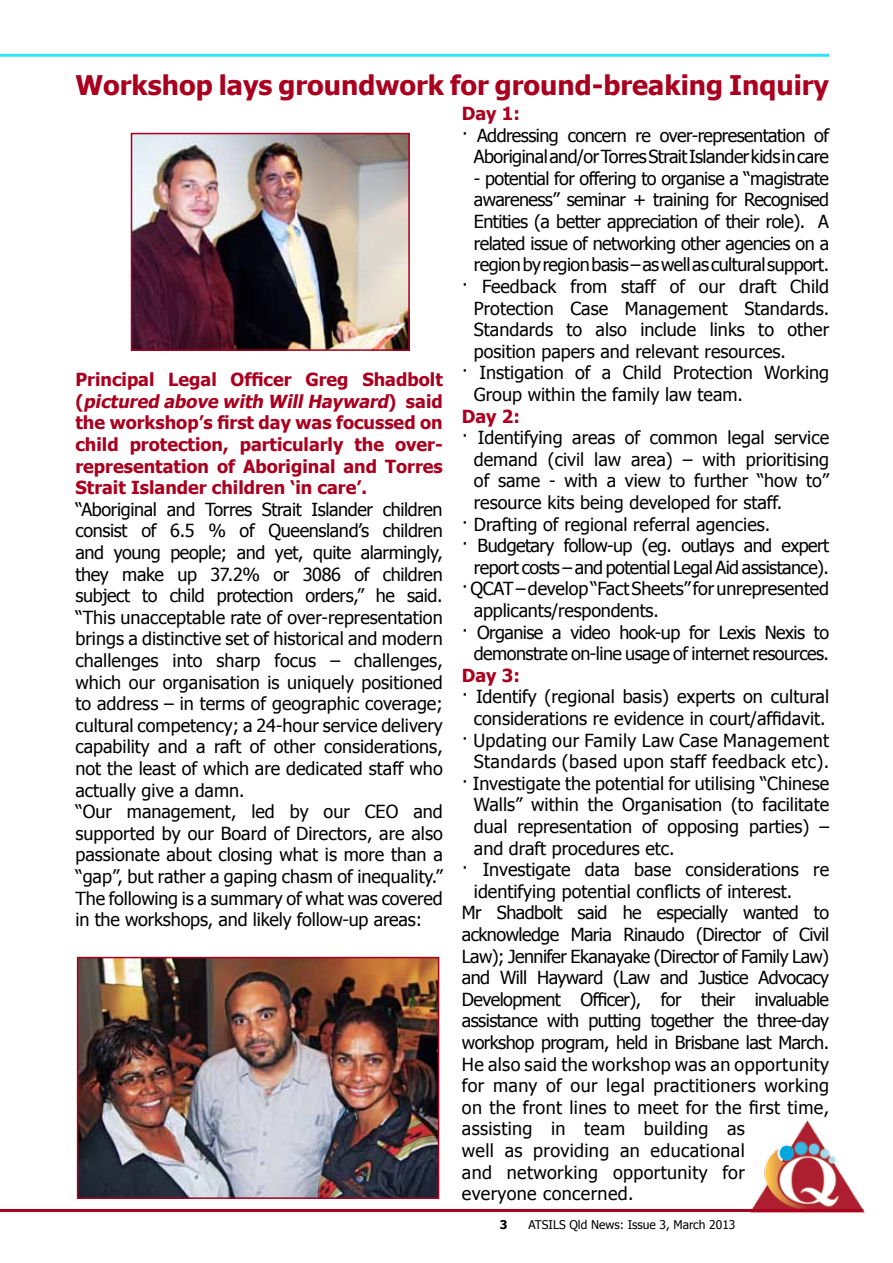
<style>
.page{position:relative;width:893px;height:1263px;background:#fff}
.page>*{position:absolute;margin:0;border:0;box-sizing:border-box;transform-origin:0 0}
.t1{font:700 27px "Tahoma";color:#aa001f}
.t2{font:18px/21.6px "Tahoma";color:#000}
.t3{font:18px/21.6px "Tahoma";letter-spacing:-.03em;color:#000;text-align:right}
.t4{font:18px "Tahoma";letter-spacing:.02em;color:#000}
.t5{font:700 18px/21.6px "Tahoma";color:#aa001f;text-align:justify}
.t6{font:12px "Tahoma";color:#000}
.t7{font:700 12px "Tahoma";color:#000}
.s1{font-style:italic}
</style>
<div class="page">
<hr style="left:0;top:54px;width:829px;height:3px;background:#2be4f9">
<img style="left:749px;top:1120px;width:117px;height:93px">
<hr style="left:0;top:1209px;width:863px;height:3px;background:#aa001f">
<img style="left:134px;top:136px;width:273px;height:212px">
<div style="left:131px;top:133px;width:279px;height:218px;border:2px solid #aa001f"></div>
<img style="left:80px;top:960px;width:356px;height:236px">
<div style="left:77px;top:957px;width:362px;height:242px;border:2px solid #aa001f"></div>
<h1 class="t1" style="left:75px;top:68px;width:755px">Workshop lays groundwork for ground-breaking Inquiry</h1>
<p class="t5" style="left:75px;top:368px;width:369px">Principal Legal Officer Greg Shadbolt ( <span class="s1">pictured above with WillHayward</span>) s a i d the workshop’s first day was focussed on child protection, particularly the over&shy;representation of Aboriginal and Torres Strait Islander children ‘in care’.</p>
<p class="t2" style="left:75px;top:498px;width:369px">“Aboriginal and Torres Strait Islander children consist of 6.5 % of Queensland’s children and young people; and yet, quite alarmingly, they make up 37.2% or 3086 of children subject to child protection orders,” he said. “This unacceptable rate of over-representation brings a distinctive set of historical and modern challenges into sharp focus – challenges, which our organisation is uniquely positioned to address – in terms of geographic coverage; cultural competency; a 24-hour service delivery capability and a raft of other considerations, not the least of which are dedicated staff who actually give a damn.<br>“Our management, led by our CEO and supported by our Board of Directors, are also passionate about closing what is more than a “gap”, but rather a gaping chasm of inequality.” The following is a summary of what was covered in the workshops, and likely follow-up areas:</p>
<p class="t5" style="left:462px;top:102px;width:60px">Day 1:</p>
<p class="t3" style="left:462px;top:124px;width:369px">· Addressing concern re over-representation of<br>Aboriginal and/or Torres Strait Islander kids in care</p>
<p class="t3" style="left:474px;top:167px;width:357px">- potential for offering to organise a “magistrate</p>
<p class="t3" style="left:474px;top:189px;width:357px">awareness” seminar + training for Recognised</p>
<p class="t3" style="left:474px;top:210px;width:357px">Entities (a better appreciation of their role). A</p>
<p class="t3" style="left:474px;top:232px;width:357px">related issue of networking other agencies on a</p>
<p class="t3" style="left:474px;top:253px;width:357px">region by region basis – as well as cultural support.</p>
<p class="t2" style="left:462px;top:275px;width:369px">· Feedback from staff of our draft Child</p>
<p class="t2" style="left:474px;top:297px;width:357px">Protection Case Management Standards.</p>
<p class="t2" style="left:474px;top:318px;width:357px">Standards to also include links to other</p>
<p class="t2" style="left:474px;top:340px;width:314px">position papers and relevant resources.</p>
<p class="t2" style="left:462px;top:361px;width:369px">· Instigation of a Child Protection Working</p>
<p class="t2" style="left:474px;top:383px;width:271px">Group within the family law team.</p>
<p class="t5" style="left:462px;top:405px;width:60px">Day 2:</p>
<p class="t2" style="left:462px;top:426px;width:369px">· Identifying areas of common legal service</p>
<p class="t2" style="left:474px;top:448px;width:357px">demand (civil law area) – with prioritising</p>
<p class="t2" style="left:474px;top:469px;width:357px">of same - with a view to further “how to”</p>
<p class="t2" style="left:474px;top:491px;width:310px">resource kits being developed for staff.</p>
<p class="t2" style="left:462px;top:513px;width:310px">· Drafting of regional referral agencies.</p>
<p class="t3" style="left:462px;top:534px;width:369px">· Budgetary follow-up (eg. outlays and expert</p>
<p class="t3" style="left:474px;top:556px;width:357px">report costs – and potential Legal Aid assistance).</p>
<p class="t2" style="left:462px;top:577px;width:369px">· QCAT – develop “Fact Sheets” for unrepresented</p>
<p class="t2" style="left:474px;top:599px;width:186px">applicants/respondents.</p>
<p class="t3" style="left:462px;top:621px;width:369px">· Organise a video hook-up for Lexis Nexis to</p>
<p class="t3" style="left:474px;top:642px;width:357px">demonstrate on-line usage of internet resources.</p>
<p class="t5" style="left:462px;top:664px;width:60px">Day 3:</p>
<p class="t2" style="left:462px;top:685px;width:369px">· Identify (regional basis) experts on cultural</p>
<p class="t2" style="left:474px;top:707px;width:353px">considerations re evidence in court/affidavit.</p>
<p class="t4" style="left:462px;top:728px;width:369px">· Updating our Family Law Case Management</p>
<p class="t4" style="left:474px;top:750px;width:357px">Standards (based upon staff feedback etc).</p>
<p class="t2" style="left:462px;top:772px;width:369px">· Investigate the potential for utilising “Chinese</p>
<p class="t2" style="left:474px;top:793px;width:357px">Walls” within the Organisation (to facilitate</p>
<p class="t2" style="left:474px;top:815px;width:357px">dual representation of opposing parties) –</p>
<p class="t2" style="left:474px;top:837px;width:202px">and draft procedures etc.</p>
<p class="t2" style="left:462px;top:858px;width:369px">· Investigate data base considerations re</p>
<p class="t2" style="left:474px;top:880px;width:320px">identifying potential conflicts of interest.</p>
<p class="t3" style="left:462px;top:901px;width:369px">Mr Shadbolt said he especially wanted to</p>
<p class="t3" style="left:462px;top:923px;width:369px">acknowledge Maria Rinaudo (Director of Civil</p>
<p class="t3" style="left:462px;top:945px;width:369px">Law); Jennifer Ekanayake (Director of Family Law)</p>
<p class="t3" style="left:462px;top:966px;width:369px">and Will Hayward (Law and Justice Advocacy</p>
<p class="t3" style="left:462px;top:988px;width:369px">Development Officer), for their invaluable</p>
<p class="t3" style="left:462px;top:1009px;width:369px">assistance with putting together the three-day</p>
<p class="t3" style="left:462px;top:1031px;width:369px">workshop program, held in Brisbane last March.</p>
<p class="t4" style="left:462px;top:1052px;width:369px">He also said the workshop was an opportunity</p>
<p class="t4" style="left:462px;top:1074px;width:369px">for many of our legal practitioners working</p>
<p class="t4" style="left:462px;top:1096px;width:369px">on the front lines to meet for the first time,</p>
<p class="t4" style="left:462px;top:1117px;width:284px">assisting in team building as</p>
<p class="t4" style="left:462px;top:1139px;width:284px">well as providing an educational</p>
<p class="t4" style="left:462px;top:1160px;width:285px">and networking opportunity for</p>
<p class="t4" style="left:462px;top:1182px;width:173px">everyone concerned.</p>
<p class="t7" style="left:500px;top:1217px;width:9px">3</p>
<p class="t6" style="left:528px;top:1217px;width:208px">ATSILS Qld News: Issue 3, March 2013</p>
</div>
